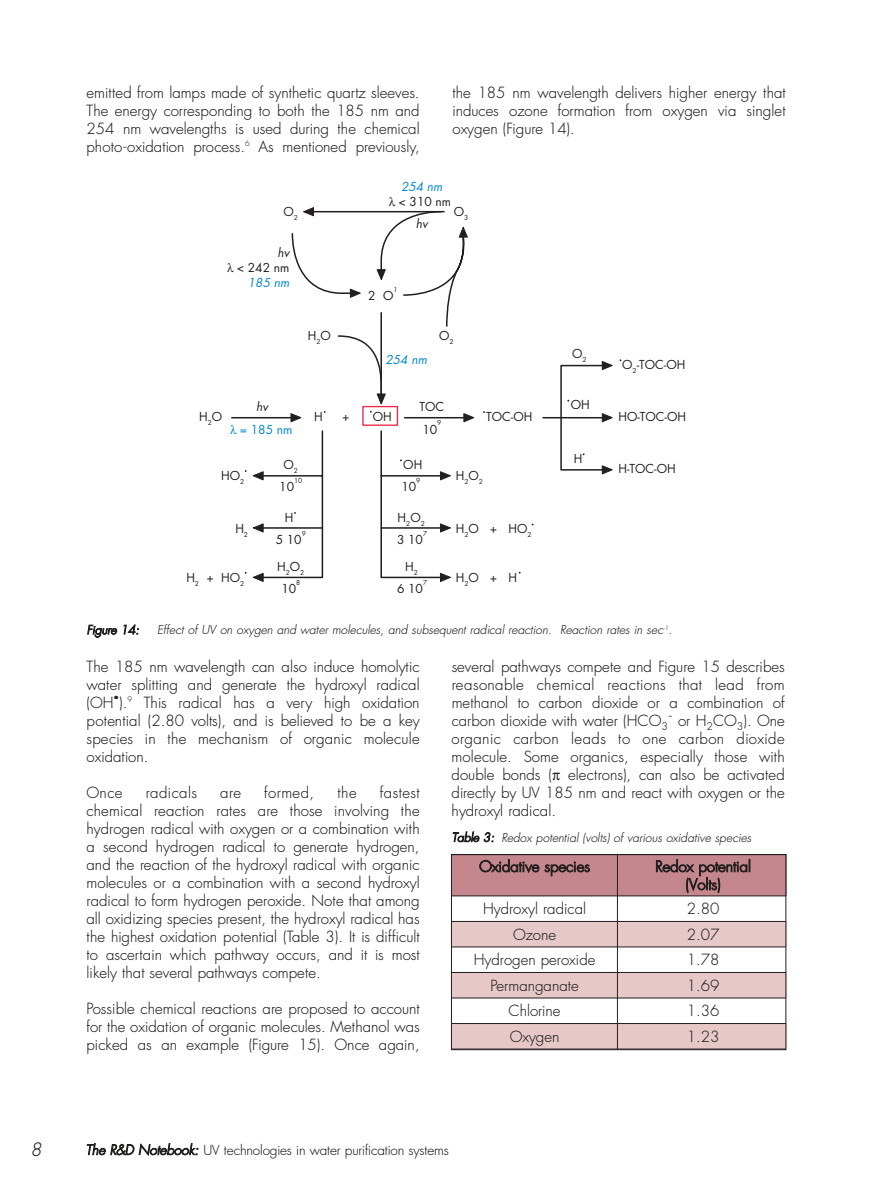
<style>
.page{position:relative;width:893px;height:1190px;background:#fff}
.page>*{position:absolute;margin:0;border:0;box-sizing:border-box;transform-origin:0 0}
.t1{font:italic 18px "Futura Light Millipore";color:#231f1f}
.t2{font:15px/18px "Futura Light Millipore";color:#231f1f;text-align:justify}
.t3{font:15px "Futura Light Millipore";letter-spacing:.025em;color:#231f1f}
.t4{font:13.5px "Futura Light Millipore";letter-spacing:-.015em;color:#231f1f}
.t5{font:800 13.5px "Futura";color:#231f1f}
.t6{font:italic 12px "Futura Light Millipore";color:#231f1f}
.t7{font:12px/22px "Futura";color:#231f1f;text-align:center}
.t8{font:italic 12px "Futura";color:#0085cd}
.t9{font:italic 12px "Futura";color:#231f1f}
.t10{font:12px "Futura";color:#0085cd}
.t11{font:6.75px "Futura";color:#231f1f}
.s1{font-style:italic}
</style>
<div class="page">
<hr style="left:232px;top:417px;width:64px;height:1px;background:#231f1f">
<svg style="left:608px;top:415px;width:5px;height:5px"></svg>
<svg style="left:601px;top:361px;width:12px;height:7px"></svg>
<svg style="left:608px;top:467px;width:5px;height:5px"></svg>
<svg style="left:474px;top:364px;width:134px;height:162px"></svg>
<div style="left:451px;top:854px;width:335px;height:42px;background:#c5878e"></div>
<div style="left:451px;top:921px;width:335px;height:26px;background:#e6c8c8"></div>
<div style="left:451px;top:972px;width:335px;height:26px;background:#e6c8c8"></div>
<div style="left:451px;top:1023px;width:335px;height:26px;background:#e6c8c8"></div>
<hr style="left:451px;top:895px;width:335px;height:1px;background:#231f1f">
<hr style="left:451px;top:921px;width:335px;height:1px;background:#231f1f">
<hr style="left:451px;top:946px;width:335px;height:1px;background:#231f1f">
<hr style="left:451px;top:972px;width:335px;height:1px;background:#231f1f">
<hr style="left:451px;top:997px;width:335px;height:1px;background:#231f1f">
<hr style="left:451px;top:1023px;width:335px;height:1px;background:#231f1f">
<hr style="left:617px;top:854px;width:1px;height:195px;background:#231f1f">
<div style="left:451px;top:854px;width:335px;height:196px;border:1px solid #231f1f"></div>
<svg style="left:252px;top:207px;width:222px;height:375px"></svg>
<p class="t2" style="left:87px;top:84px;width:334px">emitted from lamps made of synthetic quartz sleeves.<br>The energy corresponding to both the 185 nm and 254 nm wavelengths is used during the chemical photo-oxidation process.<sup>6</sup> As mentioned previously,</p>
<p class="t2" style="left:452px;top:84px;width:334px">the 185 nm wavelength delivers higher energy that induces ozone formation from oxygen via singlet oxygen (Figure 14).</p>
<p class="t8" style="left:401px;top:181px;width:45px">254 nm</p>
<p class="t7" style="left:398px;top:191px;width:54px">&lt; 310 nm</p>
<p class="t7" style="left:283px;top:201px;width:16px">O<sub>2</sub></p>
<p class="t7" style="left:453px;top:201px;width:16px">O<sub>3</sub></p>
<p class="t9" style="left:416px;top:218px;width:16px">hv</p>
<p class="t9" style="left:277px;top:247px;width:16px">hv</p>
<p class="t7" style="left:237px;top:258px;width:54px">&lt; 242 nm</p>
<p class="t8" style="left:248px;top:277px;width:45px">185 nm</p>
<p class="t7" style="left:199px;top:406px;width:25px">H<sub>2</sub>O</p>
<p class="t9" style="left:256px;top:401px;width:16px">hv</p>
<p class="t10" style="left:240px;top:424px;width:54px">= 185 nm</p>
<p class="t11" style="left:393px;top:286px;width:6px">1</p>
<p class="t7" style="left:368px;top:285px;width:27px">2 O</p>
<p class="t7" style="left:308px;top:325px;width:25px">H<sub>2</sub>O</p>
<p class="t7" style="left:439px;top:325px;width:16px">O<sub>2</sub></p>
<p class="t8" style="left:385px;top:354px;width:45px">254 nm</p>
<p class="t7" style="left:572px;top:344px;width:16px">O<sub>2</sub></p>
<p class="t7" style="left:622px;top:355px;width:65px">O<sub>2</sub>-TOC-OH</p>
<p class="t7" style="left:570px;top:395px;width:20px">OH</p>
<p class="t7" style="left:373px;top:406px;width:20px">OH</p>
<p class="t7" style="left:419px;top:397px;width:26px;text-align:left">TOC<br>10</p>
<p class="t7" style="left:314px;top:406px;width:10px">H</p>
<p class="t7" style="left:486px;top:406px;width:48px">TOC-OH</p>
<p class="t7" style="left:618px;top:406px;width:69px">HO-TOC-OH</p>
<p class="t7" style="left:342px;top:406px;width:9px">+</p>
<p class="t11" style="left:437px;top:420px;width:6px">9</p>
<p class="t7" style="left:221px;top:465px;width:25px">HO<sub>2</sub></p>
<p class="t7" style="left:279px;top:455px;width:20px">O<sub>2<br></sub>10</p>
<p class="t11" style="left:294px;top:477px;width:10px">10</p>
<p class="t7" style="left:403px;top:455px;width:20px">OH</p>
<p class="t11" style="left:416px;top:477px;width:6px">9</p>
<p class="t7" style="left:401px;top:477px;width:16px">10</p>
<p class="t7" style="left:456px;top:465px;width:29px">H<sub>2</sub>O<sub>2</sub></p>
<p class="t7" style="left:574px;top:448px;width:10px">H</p>
<p class="t7" style="left:618px;top:458px;width:59px">H-TOC-OH</p>
<p class="t7" style="left:235px;top:518px;width:14px">H<sub>2</sub></p>
<p class="t7" style="left:276px;top:507px;width:27px">H<br>5 10</p>
<p class="t11" style="left:302px;top:530px;width:6px">9</p>
<p class="t7" style="left:397px;top:507px;width:29px">H<sub>2</sub>O<sub>2</sub></p>
<p class="t11" style="left:423px;top:530px;width:6px">7</p>
<p class="t7" style="left:397px;top:529px;width:27px">3 10</p>
<p class="t7" style="left:456px;top:518px;width:77px">H<sub>2</sub>O + HO<sub>2</sub></p>
<p class="t7" style="left:186px;top:567px;width:60px">H<sub>2</sub> + HO<sub>2</sub></p>
<p class="t7" style="left:277px;top:556px;width:29px">H<sub>2</sub>O<sub>2<br></sub>10</p>
<p class="t11" style="left:296px;top:579px;width:6px">8</p>
<p class="t7" style="left:405px;top:556px;width:14px">H<sub>2</sub></p>
<p class="t11" style="left:423px;top:579px;width:6px">7</p>
<p class="t7" style="left:397px;top:578px;width:27px">6 10</p>
<p class="t7" style="left:456px;top:567px;width:63px">H<sub>2</sub>O + H</p>
<p class="t6" style="left:87px;top:624px;width:54px">Figure 14:</p>
<p class="t6" style="left:157px;top:624px;width:516px">Effect of UV on oxygen and water molecules, and subsequent radical reaction. Reaction rates in sec<sup>-1</sup>.</p>
<p class="t2" style="left:87px;top:658px;width:334px">The 185 nm wavelength can also induce homolytic water splitting and generate the hydroxyl radical (OH ).<sup>9</sup> This radical has a very high oxidation</p>
<p class="t5" style="left:114px;top:688px;width:7px">.</p>
<p class="t2" style="left:87px;top:712px;width:334px">potential (2.80 volts), and is believed to be a key species in the mechanism of organic molecule oxidation.</p>
<p class="t2" style="left:87px;top:784px;width:37px">Once</p>
<p class="t3" style="left:146px;top:785px;width:53px">radicals</p>
<p class="t2" style="left:220px;top:784px;width:22px">are</p>
<p class="t2" style="left:264px;top:784px;width:51px">formed,</p>
<p class="t2" style="left:337px;top:784px;width:21px">the</p>
<p class="t2" style="left:87px;top:784px;width:334px;text-indent:293px">fastest chemical reaction rates are those involving the hydrogen radical with oxygen or a combination with a second hydrogen radical to generate hydrogen, and the reaction of the hydroxyl radical with organic molecules or a combination with a second hydroxyl radical to form hydrogen peroxide. Note that among all oxidizing species present, the hydroxyl radical has the highest oxidation potential (Table 3). It is difficult to ascertain which pathway occurs, and it is most likely that several pathways compete.</p>
<p class="t2" style="left:87px;top:1000px;width:334px">Possible chemical reactions are proposed to account for the oxidation of organic molecules. Methanol was picked as an example (Figure 15). Once again,</p>
<p class="t2" style="left:451px;top:658px;width:334px">several pathways compete and Figure 15 describes reasonable chemical reactions that lead from methanol to carbon dioxide or a combination of carbon dioxide with water (HCO<sub>3</sub>- or H<sub>2</sub>CO<sub>3</sub>). One organic carbon leads to one carbon dioxide molecule. Some organics, especially those with double bonds ( electrons), can also be activated directly by UV 185 nm and react with oxygen or the hydroxyl radical.</p>
<p class="t6" style="left:452px;top:832px;width:301px">Table 3: Redox potential (volts) of various oxidative species</p>
<p class="t2" style="left:479px;top:858px;width:112px">Oxidative species</p>
<p class="t2" style="left:655px;top:858px;width:97px;text-align:center">Redox potential (Volts)</p>
<p class="t2" style="left:483px;top:900px;width:105px">Hydroxyl radical</p>
<p class="t2" style="left:687px;top:900px;width:34px">2.80</p>
<p class="t2" style="left:513px;top:926px;width:45px">Ozone</p>
<p class="t2" style="left:687px;top:926px;width:34px">2.07</p>
<p class="t2" style="left:474px;top:951px;width:123px">Hydrogen peroxide</p>
<p class="t2" style="left:687px;top:951px;width:34px">1.78</p>
<p class="t2" style="left:490px;top:977px;width:90px">Permanganate</p>
<p class="t2" style="left:687px;top:977px;width:34px">1.69</p>
<p class="t2" style="left:508px;top:1002px;width:53px">Chlorine</p>
<p class="t2" style="left:687px;top:1002px;width:34px">1.36</p>
<p class="t2" style="left:509px;top:1028px;width:51px">Oxygen</p>
<p class="t2" style="left:687px;top:1028px;width:34px">1.23</p>
<p class="t1" style="left:30px;top:1141px;width:13px">8</p>
<p class="t4" style="left:86px;top:1143px;width:364px"><span class="s1">The R&amp;D Notebook:</span> UV technologies in water purification systems</p>
</div>
